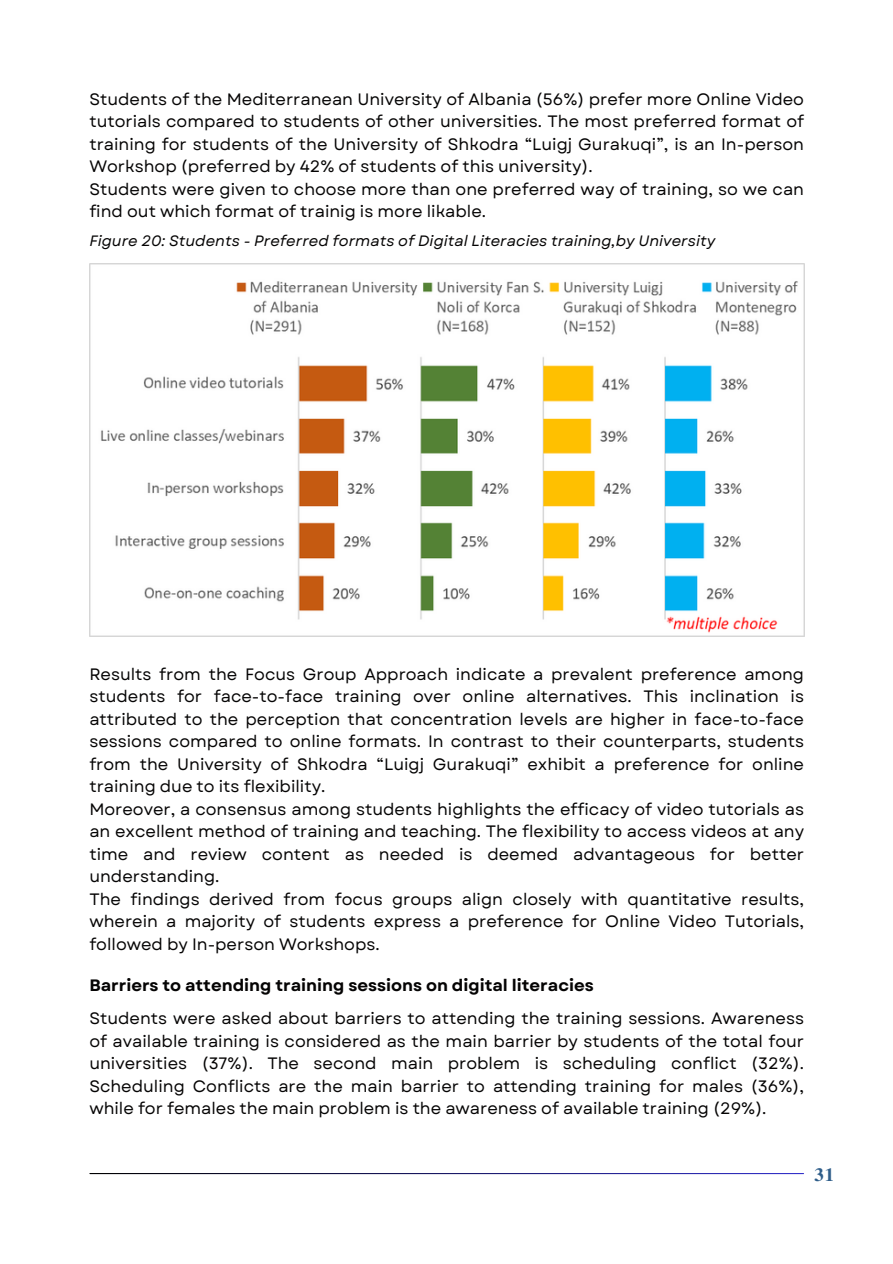
<style>
.page{position:relative;width:893px;height:1264px;background:#fff}
.page>*{position:absolute;margin:0;border:0;box-sizing:border-box;transform-origin:0 0}
.t1{font:700 18.75px "Te X Gyre Termes";color:#2f5e8a}
.t2{font:16.5px/22.5px "Garet";color:#050404}
.t3{font:700 16.5px "Garet";color:#050404}
.t4{font:italic 15px "Garet";color:#050404}
</style>
<div class="page">
<img style="left:89px;top:263px;width:715px;height:373px">
<p class="t2" style="left:89px;top:88px;width:716px">Students of the Mediterranean University of Albania (56%) prefer more Online Video tutorials compared to students of other universities. The most preferred format of training for students of the University of Shkodra “Luigj Gurakuqi”, is an In-person Workshop (preferred by 42% of students of this university).<br>Students were given to choose more than one preferred way of training, so we can find out which format of trainig is more likable.</p>
<p class="t4" style="left:89px;top:230px;width:627px">Figure 20: Students - Preferred formats of Digital Literacies training,by University</p>
<p class="t2" style="left:89px;top:662px;width:716px">Results from the Focus Group Approach indicate a prevalent preference among students for face-to-face training over online alternatives. This inclination is attributed to the perception that concentration levels are higher in face-to-face sessions compared to online formats. In contrast to their counterparts, students from the University of Shkodra “Luigj Gurakuqi” exhibit a preference for online training due to its flexibility.<br>Moreover, a consensus among students highlights the efficacy of video tutorials as an excellent method of training and teaching. The flexibility to access videos at any time and review content as needed is deemed advantageous for better understanding.<br>The findings derived from focus groups align closely with quantitative results, wherein a majority of students express a preference for Online Video Tutorials, followed by In-person Workshops.</p>
<p class="t3" style="left:89px;top:973px;width:506px">Barriers to attending training sessions on digital literacies</p>
<p class="t2" style="left:89px;top:1007px;width:716px;text-align:justify">Students were asked about barriers to attending the training sessions. Awareness of available training is considered as the main barrier by students of the total four universities (37%). The second main problem is scheduling conflict (32%).<br>Scheduling Conflicts are the main barrier to attending training for males (36%), while for females the main problem is the awareness of available training (29%).</p>
<p class="t1" style="left:814px;top:1160px;width:21px">31</p>
</div>
